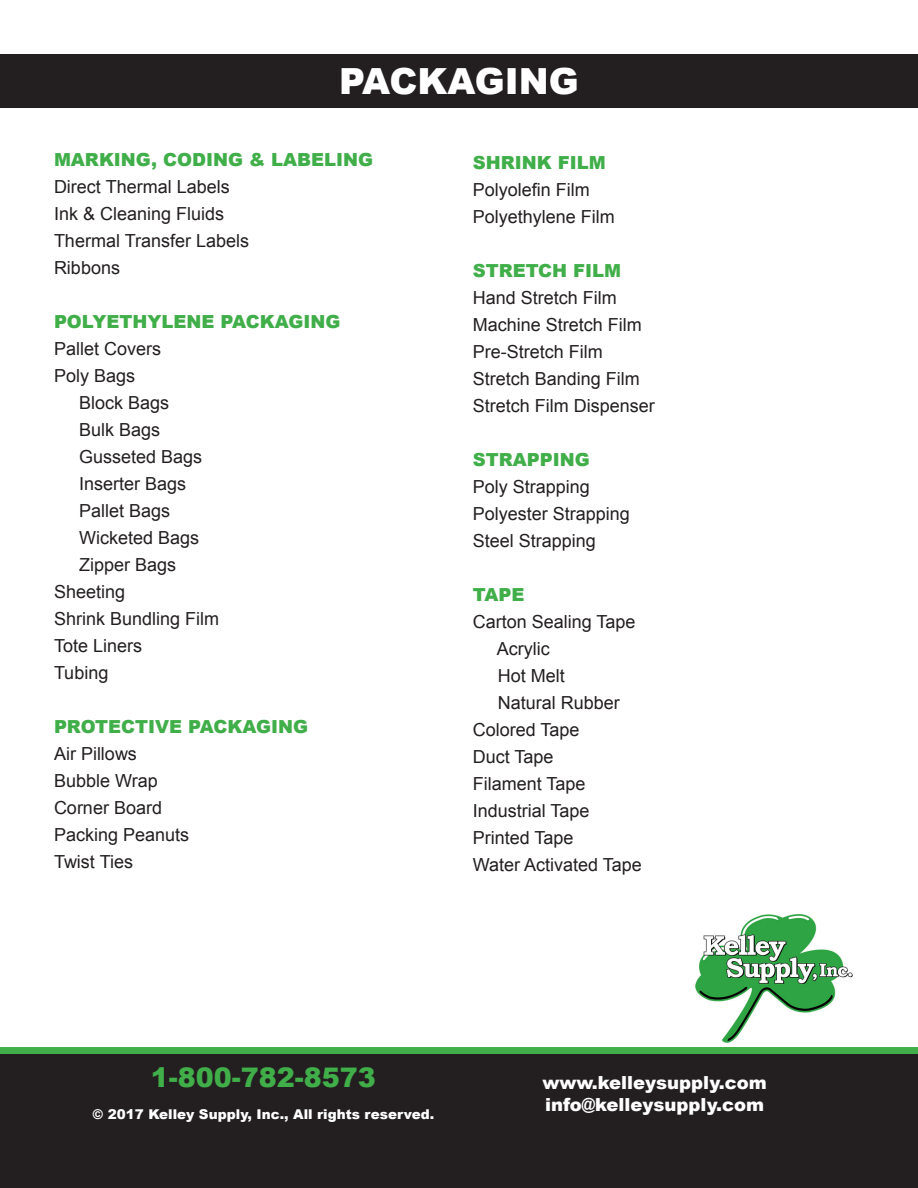
<style>
.page{position:relative;width:918px;height:1188px;background:#fff}
.page>*{position:absolute;margin:0;border:0;box-sizing:border-box;transform-origin:0 0}
.t1{font:900 36px "Arial";color:#fff}
.t2{font:900 27px "Arial";color:#40ae49}
.t3{font:18px "Arial";color:#231f20}
.t4{font:900 18px "Arial";color:#40ae49}
.t5{font:900 18px "Arial";color:#fff}
.t6{font:900 13.5px "Arial";color:#fff}
</style>
<div class="page">
<img style="left:684px;top:914px;width:180px;height:134px">
<div style="left:0;top:54px;width:918px;height:54px;background:#231f20"></div>
<div style="left:1px;top:1053px;width:917px;height:134px;background:#231f20"></div>
<div style="left:1px;top:1048px;width:917px;height:6px;background:#40ae49"></div>
<p class="t1" style="left:339px;top:55px;width:241px">PACKAGING</p>
<p class="t4" style="left:54px;top:147px;width:321px">MARKING, CODING &amp; LABELING</p>
<p class="t3" style="left:54px;top:175px;width:177px">Direct Thermal Labels</p>
<p class="t3" style="left:54px;top:202px;width:172px">Ink &amp; Cleaning Fluids</p>
<p class="t3" style="left:54px;top:229px;width:197px">Thermal Transfer Labels</p>
<p class="t3" style="left:54px;top:256px;width:68px">Ribbons</p>
<p class="t4" style="left:54px;top:309px;width:288px">POLYETHYLENE PACKAGING</p>
<p class="t3" style="left:54px;top:337px;width:109px">Pallet Covers</p>
<p class="t3" style="left:54px;top:364px;width:83px">Poly Bags</p>
<p class="t3" style="left:79px;top:391px;width:92px">Block Bags</p>
<p class="t3" style="left:79px;top:418px;width:83px">Bulk Bags</p>
<p class="t3" style="left:79px;top:445px;width:125px">Gusseted Bags</p>
<p class="t3" style="left:79px;top:472px;width:109px">Inserter Bags</p>
<p class="t3" style="left:79px;top:499px;width:93px">Pallet Bags</p>
<p class="t3" style="left:79px;top:526px;width:122px">Wicketed Bags</p>
<p class="t3" style="left:79px;top:553px;width:99px">Zipper Bags</p>
<p class="t3" style="left:54px;top:580px;width:73px">Sheeting</p>
<p class="t3" style="left:54px;top:607px;width:167px">Shrink Bundling Film</p>
<p class="t3" style="left:54px;top:634px;width:90px">Tote Liners</p>
<p class="t3" style="left:54px;top:661px;width:56px">Tubing</p>
<p class="t4" style="left:54px;top:714px;width:256px">PROTECTIVE PACKAGING</p>
<p class="t3" style="left:54px;top:742px;width:84px">Air Pillows</p>
<p class="t3" style="left:54px;top:769px;width:105px">Bubble Wrap</p>
<p class="t3" style="left:54px;top:796px;width:110px">Corner Board</p>
<p class="t3" style="left:54px;top:823px;width:137px">Packing Peanuts</p>
<p class="t3" style="left:54px;top:850px;width:81px">Twist Ties</p>
<p class="t4" style="left:473px;top:149px;width:134px">SHRINK FILM</p>
<p class="t3" style="left:473px;top:177px;width:119px">Polyolefin Film</p>
<p class="t3" style="left:473px;top:204px;width:144px">Polyethylene Film</p>
<p class="t4" style="left:473px;top:257px;width:150px">STRETCH FILM</p>
<p class="t3" style="left:473px;top:285px;width:146px">Hand Stretch Film</p>
<p class="t3" style="left:473px;top:312px;width:171px">Machine Stretch Film</p>
<p class="t3" style="left:473px;top:339px;width:132px">Pre-Stretch Film</p>
<p class="t3" style="left:473px;top:366px;width:169px">Stretch Banding Film</p>
<p class="t3" style="left:473px;top:393px;width:184px">Stretch Film Dispenser</p>
<p class="t4" style="left:473px;top:446px;width:118px">STRAPPING</p>
<p class="t3" style="left:473px;top:474px;width:119px">Poly Strapping</p>
<p class="t3" style="left:473px;top:501px;width:159px">Polyester Strapping</p>
<p class="t3" style="left:473px;top:528px;width:125px">Steel Strapping</p>
<p class="t4" style="left:473px;top:581px;width:53px">TAPE</p>
<p class="t3" style="left:473px;top:609px;width:164px">Carton Sealing Tape</p>
<p class="t3" style="left:497px;top:636px;width:54px">Acrylic</p>
<p class="t3" style="left:498px;top:663px;width:69px">Hot Melt</p>
<p class="t3" style="left:498px;top:690px;width:124px">Natural Rubber</p>
<p class="t3" style="left:473px;top:717px;width:108px">Colored Tape</p>
<p class="t3" style="left:473px;top:744px;width:82px">Duct Tape</p>
<p class="t3" style="left:473px;top:771px;width:114px">Filament Tape</p>
<p class="t3" style="left:473px;top:798px;width:118px">Industrial Tape</p>
<p class="t3" style="left:473px;top:825px;width:102px">Printed Tape</p>
<p class="t3" style="left:473px;top:852px;width:171px">Water Activated Tape</p>
<p class="t2" style="left:151px;top:1058px;width:227px">1-800-782-8573</p>
<p class="t6" style="left:93px;top:1105px;width:343px">© 2017 Kelley Supply, Inc., All rights reserved.</p>
<p class="t5" style="left:542px;top:1070px;width:226px">www.kelleysupply.com</p>
<p class="t5" style="left:545px;top:1091px;width:221px">info@kelleysupply.com</p>
</div>
